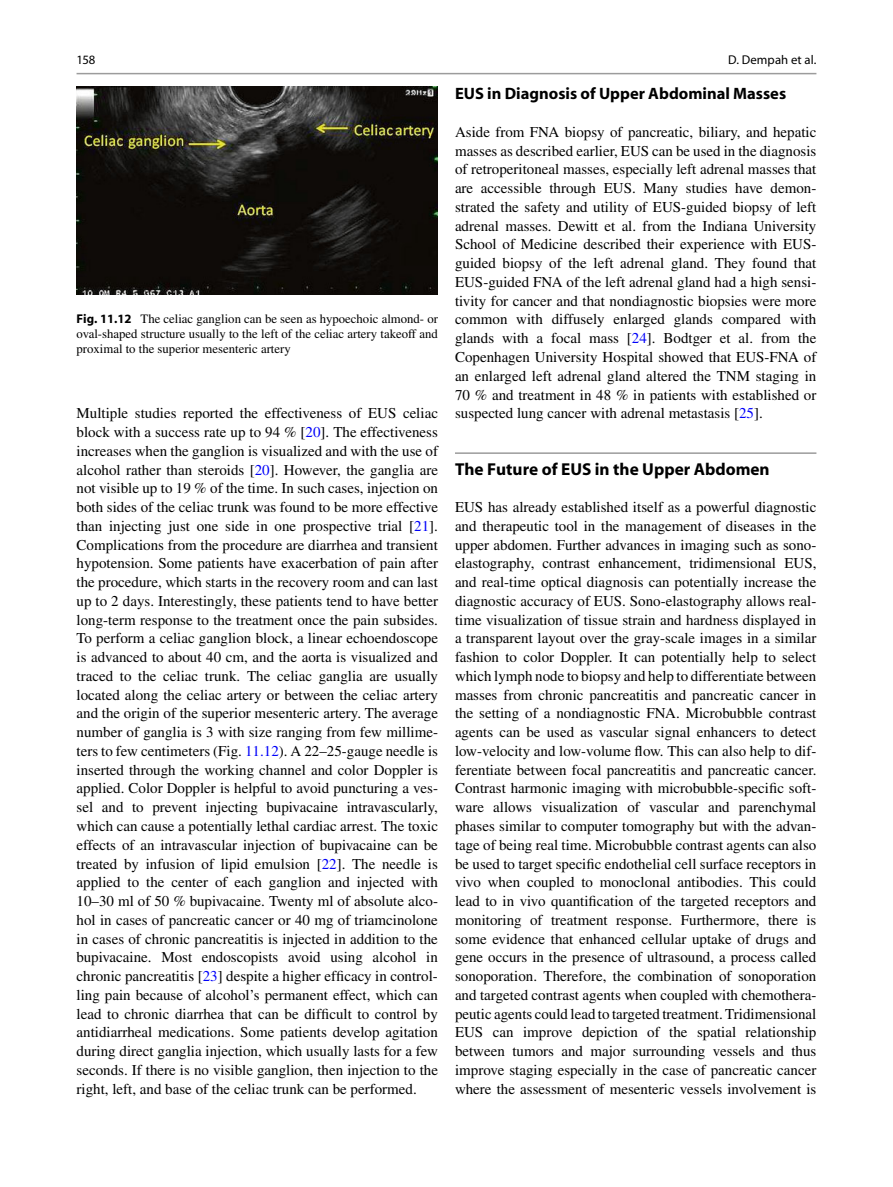
<style>
.page{position:relative;width:893px;height:1187px;background:#fff}
.page>*{position:absolute;margin:0;border:0;box-sizing:border-box;transform-origin:0 0}
.t1{font:700 17.25px "Myriad";color:#000}
.t2{font:700 16.5px "Myriad";color:#000}
.t3{font:15px/18.8px "Times";color:#000;text-align:justify}
.t4{font:12.75px/15px "Times";color:#000;text-align:justify}
.t5{font:12.75px "Myriad";letter-spacing:.005em;color:#000}
.s1{font-family:"Myriad";font-weight:700}
.s2{color:#0000fa}
</style>
<div class="page">
<hr style="left:455px;top:452px;width:361px;height:2px;background:#9c9c9c">
<img style="left:77px;top:87px;width:361px;height:208px">
<hr style="left:77px;top:73px;width:739px;height:1px;background:#9c9c9c">
<p class="t5" style="left:77px;top:55px;width:20px">158</p>
<p class="t4" style="left:77px;top:313px;width:363px"><span class="s1">Fig. 11.12</span> The celiac ganglion can be seen as hypoechoic almond- or oval-shaped structure usually to the left of the celiac artery takeoff and proximal to the superior mesenteric artery</p>
<p class="t3" style="left:77px;top:405px;width:363px">Multiple studies reported the effectiveness of EUS celiac block with a success rate up to 94 % [ <span class="s2">20</span> ]. The effectiveness increases when the ganglion is visualized and with the use of alcohol rather than steroids [ <span class="s2">20</span> ]. However, the ganglia are not visible up to 19 % of the time. In such cases, injection on both sides of the celiac trunk was found to be more effective than injecting just one side in one prospective trial [ <span class="s2">21</span> ].<br>Complications from the procedure are diarrhea and transient hypotension. Some patients have exacerbation of pain after the procedure, which starts in the recovery room and can last up to 2 days. Interestingly, these patients tend to have better long-term response to the treatment once the pain subsides.<br>To perform a celiac ganglion block, a linear echoendoscope is advanced to about 40 cm, and the aorta is visualized and traced to the celiac trunk. The celiac ganglia are usually located along the celiac artery or between the celiac artery and the origin of the superior mesenteric artery. The average number of ganglia is 3 with size ranging from few millime&shy;ters to few centimeters (Fig. <span class="s2">11.12</span> ). A 22–25-gauge needle is inserted through the working channel and color Doppler is applied. Color Doppler is helpful to avoid puncturing a ves&shy;sel and to prevent injecting bupivacaine intravascularly, which can cause a potentially lethal cardiac arrest. The toxic effects of an intravascular injection of bupivacaine can be treated by infusion of lipid emulsion [ <span class="s2">22</span> ]. The needle is applied to the center of each ganglion and injected with 10–30 ml of 50 % bupivacaine. Twenty ml of absolute alco&shy;hol in cases of pancreatic cancer or 40 mg of triamcinolone in cases of chronic pancreatitis is injected in addition to the bupivacaine. Most endoscopists avoid using alcohol in chronic pancreatitis [ <span class="s2">23</span> ] despite a higher efficacy in control&shy;ling pain because of alcohol’s permanent effect, which can lead to chronic diarrhea that can be difficult to control by antidiarrheal medications. Some patients develop agitation during direct ganglia injection, which usually lasts for a few seconds. If there is no visible ganglion, then injection to the right, left, and base of the celiac trunk can be performed.</p>
<p class="t5" style="left:728px;top:55px;width:90px">D. Dempah et al.</p>
<p class="t2" style="left:455px;top:88px;width:333px">EUS in Diagnosis of Upper Abdominal Masses</p>
<p class="t3" style="left:455px;top:124px;width:363px">Aside from FNA biopsy of pancreatic, biliary, and hepatic masses as described earlier, EUS can be used in the diagnosis of retroperitoneal masses, especially left adrenal masses that are accessible through EUS. Many studies have demon&shy;strated the safety and utility of EUS-guided biopsy of left adrenal masses. Dewitt et al. from the Indiana University School of Medicine described their experience with EUS&shy;guided biopsy of the left adrenal gland. They found that EUS-guided FNA of the left adrenal gland had a high sensi&shy;tivity for cancer and that nondiagnostic biopsies were more common with diffusely enlarged glands compared with glands with a focal mass [ <span class="s2">24</span> ]. Bodtger et al. from the Copenhagen University Hospital showed that EUS-FNA of an enlarged left adrenal gland altered the TNM staging in 70 % and treatment in 48 % in patients with established or suspected lung cancer with adrenal metastasis [ <span class="s2">25</span> ].</p>
<p class="t1" style="left:455px;top:462px;width:316px">The Future of EUS in the Upper Abdomen</p>
<p class="t3" style="left:455px;top:499px;width:363px">EUS has already established itself as a powerful diagnostic and therapeutic tool in the management of diseases in the upper abdomen. Further advances in imaging such as sono&shy;elastography, contrast enhancement, tridimensional EUS, and real-time optical diagnosis can potentially increase the diagnostic accuracy of EUS. Sono-elastography allows real&shy;time visualization of tissue strain and hardness displayed in a transparent layout over the gray-scale images in a similar fashion to color Doppler. It can potentially help to select which lymph node to biopsy and help to differentiate between masses from chronic pancreatitis and pancreatic cancer in the setting of a nondiagnostic FNA. Microbubble contrast agents can be used as vascular signal enhancers to detect low-velocity and low-volume flow. This can also help to dif&shy;ferentiate between focal pancreatitis and pancreatic cancer.<br>Contrast harmonic imaging with microbubble-specific soft&shy;ware allows visualization of vascular and parenchymal phases similar to computer tomography but with the advan&shy;tage of being real time. Microbubble contrast agents can also be used to target specific endothelial cell surface receptors in vivo when coupled to monoclonal antibodies. This could lead to in vivo quantification of the targeted receptors and monitoring of treatment response. Furthermore, there is some evidence that enhanced cellular uptake of drugs and gene occurs in the presence of ultrasound, a process called sonoporation. Therefore, the combination of sonoporation and targeted contrast agents when coupled with chemothera&shy;peutic agents could lead to targeted treatment. Tridimensional EUS can improve depiction of the spatial relationship between tumors and major surrounding vessels and thus improve staging especially in the case of pancreatic cancer where the assessment of mesenteric vessels involvement is</p>
</div>
